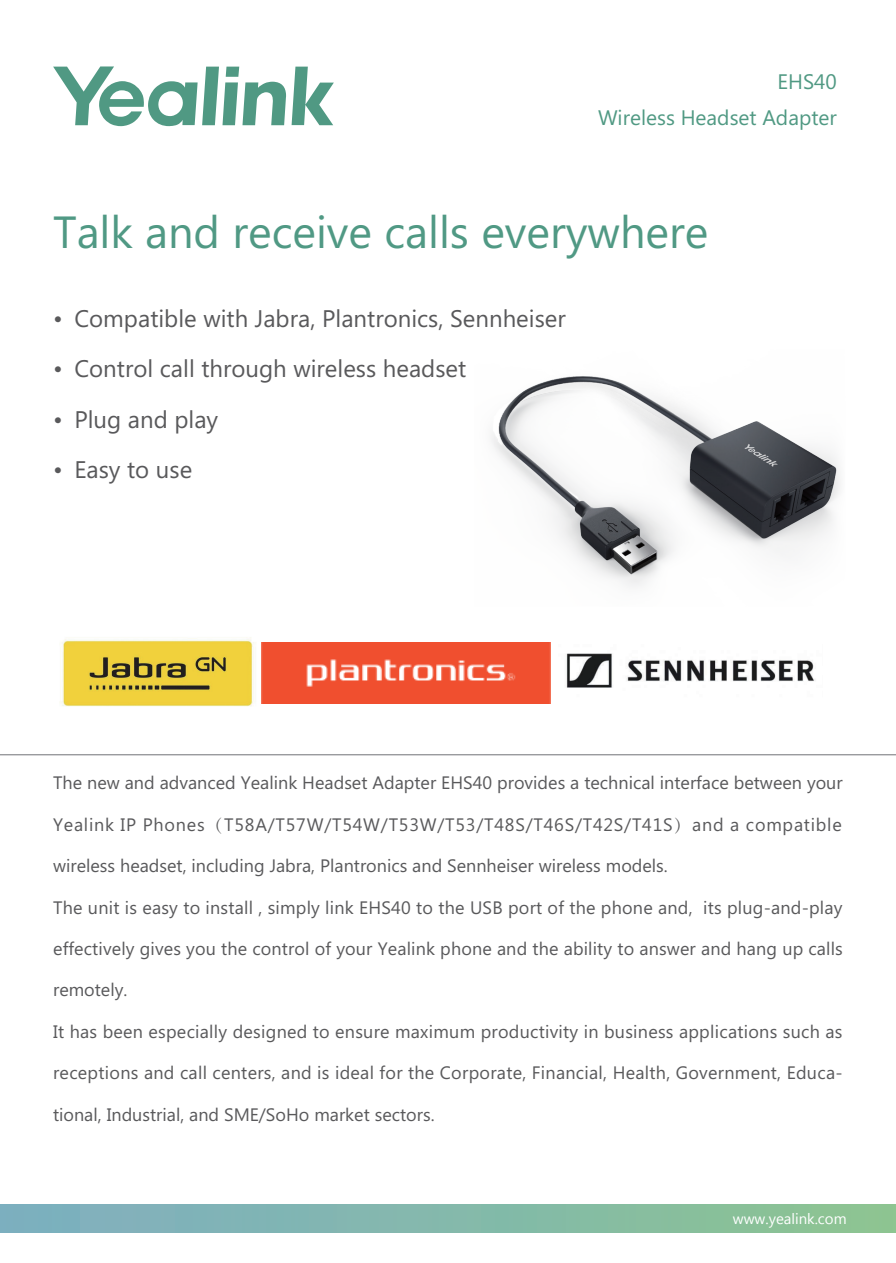
<style>
.page{position:relative;width:896px;height:1263px;background:#fff}
.page>*{position:absolute;margin:0;border:0;box-sizing:border-box;transform-origin:0 0}
.t1{font:45px "Microsoft Phags Pa";color:#509984}
.t2{font:24px "Microsoft Phags Pa";color:#59595b}
.t3{font:21px/35.1px "Microsoft Phags Pa";color:#509983;text-align:right}
.t4{font:18px "Microsoft Phags Pa";letter-spacing:.01em;color:#59595b}
.t5{font:18px "Microsoft Phags Pa";letter-spacing:.045em;color:#59595b}
.t6{font:15px "Lao UI";color:#fff}
.s1{font-family:"Adobe Song Std";font-weight:300}
</style>
<div class="page">
<svg style="left:53px;top:66px;width:281px;height:60px"></svg>
<hr style="left:0;top:754px;width:896px;height:1px;background:#717276">
<div style="left:0;top:1204px;width:896px;height:28px;background:linear-gradient(to right,#7daec2,#8cc492)"></div>
<img style="left:60px;top:637px;width:215px;height:70px">
<img style="left:262px;top:642px;width:288px;height:61px">
<img style="left:566px;top:653px;width:249px;height:35px">
<img style="left:491px;top:376px;width:349px;height:211px">
<p class="t3" style="left:598px;top:63px;width:240px">EHS40<br>Wireless Headset Adapter</p>
<h1 class="t1" style="left:53px;top:201px;width:656px">Talk and receive calls everywhere</h1>
<h2 class="t2" style="left:53px;top:302px;width:514px">• Compatible with Jabra, Plantronics, Sennheiser</h2>
<h2 class="t2" style="left:53px;top:352px;width:414px">• Control call through wireless headset</h2>
<h2 class="t2" style="left:53px;top:403px;width:167px">• Plug and play</h2>
<h2 class="t2" style="left:53px;top:453px;width:141px">• Easy to use</h2>
<p class="t4" style="left:53px;top:771px;width:791px">The new and advanced Yealink Headset Adapter EHS40 provides a technical interface between your</p>
<p class="t5" style="left:53px;top:812px;width:790px">Yealink IP Phones<span class="s1">（</span>T58A/T57W/T54W/T53W/T53/T48S/T46S/T42S/T41S<span class="s1">）</span>and a compatible</p>
<p class="t4" style="left:53px;top:853px;width:616px">wireless headset, including Jabra, Plantronics and Sennheiser wireless models.</p>
<p class="t4" style="left:53px;top:895px;width:791px">The unit is easy to install , simply link EHS40 to the USB port of the phone and, its plug-and-play</p>
<p class="t4" style="left:53px;top:936px;width:791px">effectively gives you the control of your Yealink phone and the ability to answer and hang up calls</p>
<p class="t4" style="left:53px;top:978px;width:76px">remotely.</p>
<p class="t4" style="left:53px;top:1019px;width:790px">It has been especially designed to ensure maximum productivity in business applications such as</p>
<p class="t4" style="left:53px;top:1060px;width:791px">receptions and call centers, and is ideal for the Corporate, Financial, Health, Government, Educa-</p>
<p class="t4" style="left:53px;top:1102px;width:383px">tional, Industrial, and SME/SoHo market sectors.</p>
<p class="t6" style="left:733px;top:1208px;width:115px">www.yealink.com</p>
</div>
